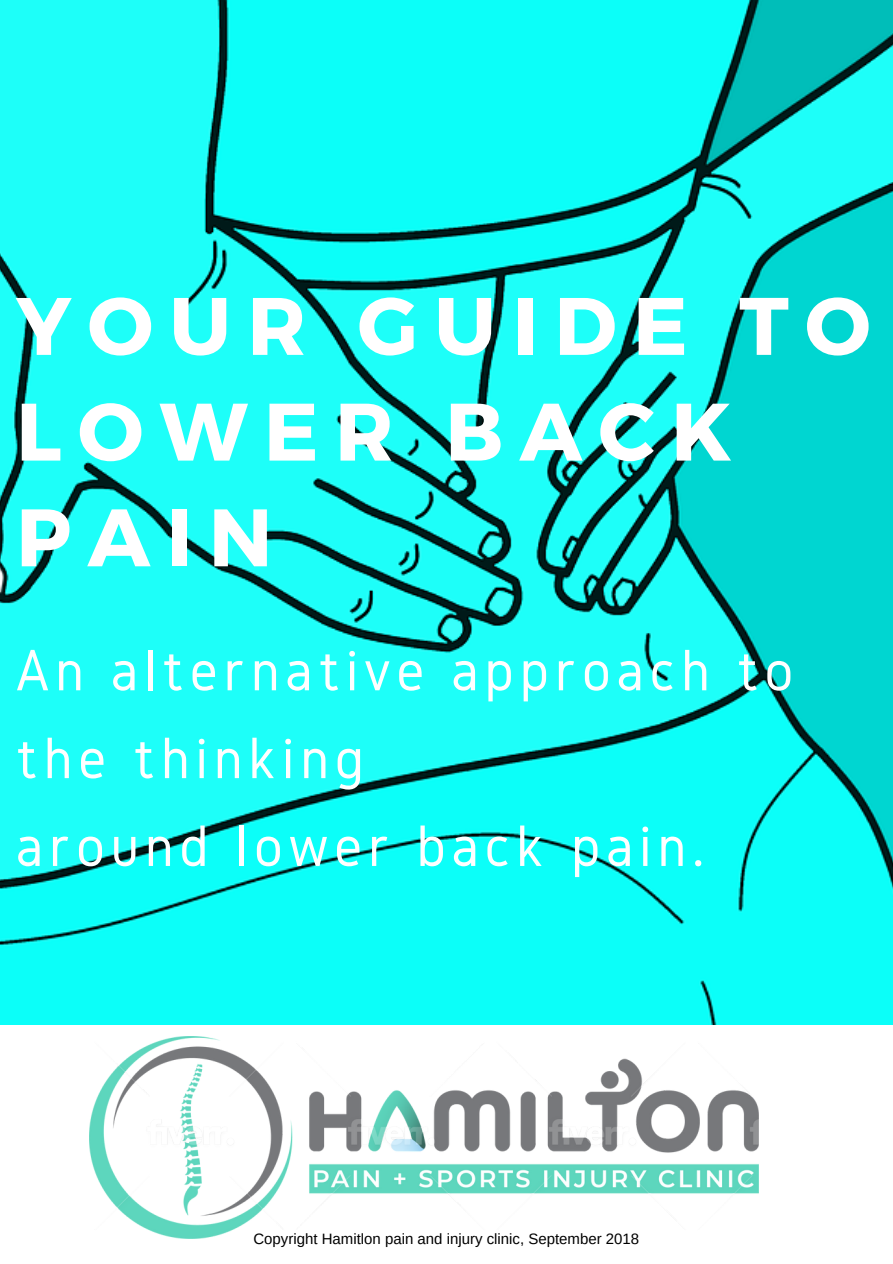
<style>
.page{position:relative;width:893px;height:1264px;background:#fff}
.page>*{position:absolute;margin:0;border:0;box-sizing:border-box;transform-origin:0 0}
.t1{font:700 81.3px/105.6px "Montserrat";letter-spacing:.2em;color:#fff}
.t2{font:60.75px/87.8px "Gidole";letter-spacing:.1em;color:#fff}
.t3{font:15px "Arimo";color:#000}
</style>
<div class="page">
<img style="left:0;top:0;width:892px;height:1024px">
<img style="left:89px;top:1036px;width:669px;height:202px">
<h1 class="t1" style="left:16px;top:269px;width:855px">YOUR GUIDE TO<br>LOWER BACK<br>PAIN</h1>
<p class="t2" style="left:16px;top:625px;width:778px">An alternative approach to the thinking<br>around lower back pain.</p>
<p class="t3" style="left:253px;top:1230px;width:387px">Copyright Hamitlon pain and injury clinic, September 2018</p>
</div>
